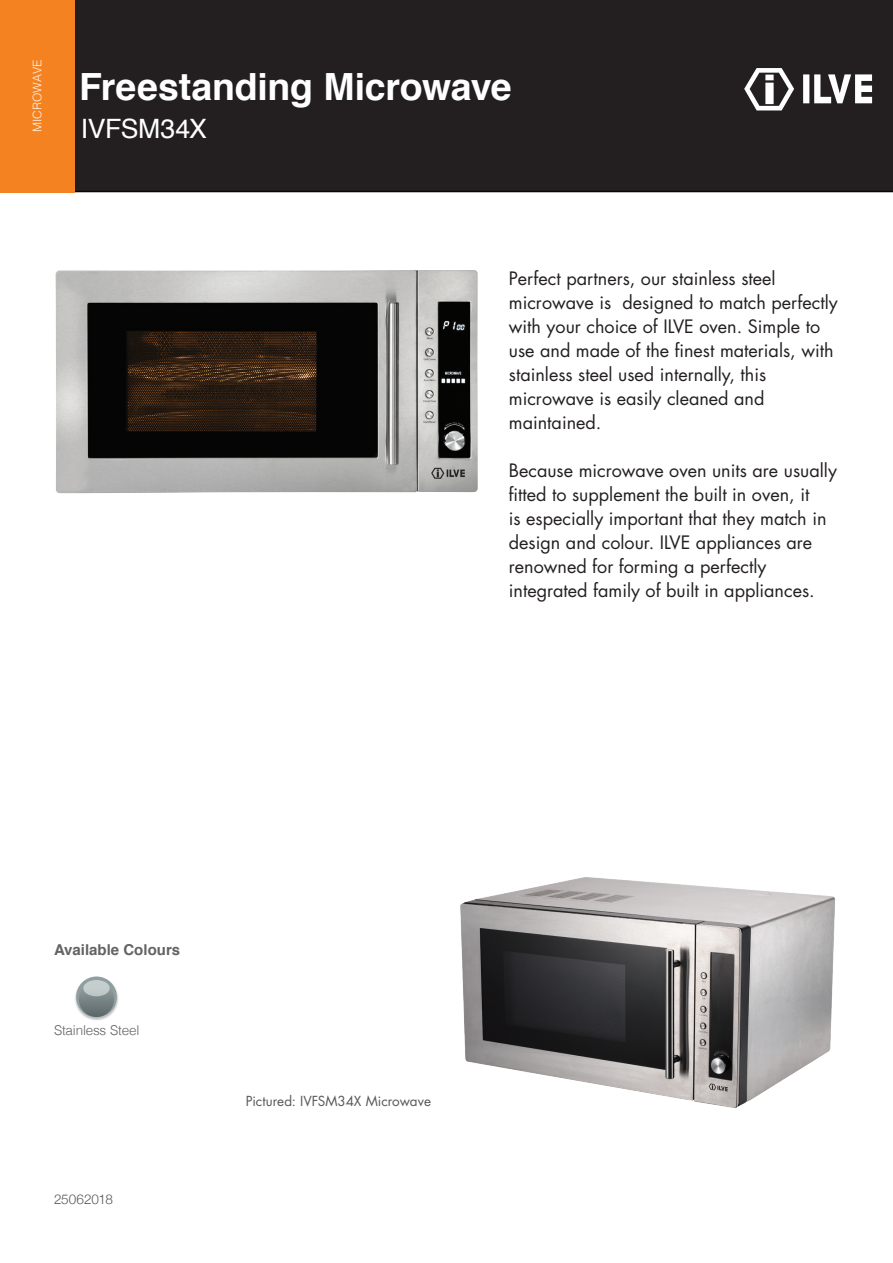
<style>
.page{position:relative;width:893px;height:1263px;background:#fff}
.page>*{position:absolute;margin:0;border:0;box-sizing:border-box;transform-origin:0 0}
.t1{font:700 37.5px "Helvetica";letter-spacing:-.005em;color:#fff}
.t2{font:26.7px "Helvetica";letter-spacing:-.015em;color:#fff}
.t3{font:18px/24px "Futura Std";color:#231f20}
.t4{font:700 15px "Helvetica";color:#636366}
.t5{font:13.5px "Futura Std";color:#57585a}
.t6{font:300 13.5px "Helvetica";letter-spacing:-.015em;color:#636366}
.t7{font:300 13.5px "Helvetica Neue";letter-spacing:-.005em;color:#57585a}
.t8{font:300 12px "Helvetica";color:#fff}
</style>
<div class="page">
<img style="left:460px;top:877px;width:375px;height:231px">
<img style="left:56px;top:270px;width:422px;height:223px">
<div style="left:74px;top:0;width:819px;height:192px;background:#231f20"></div>
<svg style="left:744px;top:68px;width:128px;height:42px"></svg>
<div style="left:0;top:0;width:74px;height:193px;background:#f58220"></div>
<div style="left:74px;top:976px;width:45px;height:45px;background:#231f20;opacity:.3"></div>
<svg style="left:76px;top:976px;width:41px;height:41px"></svg>
<svg style="left:79px;top:982px;width:35px;height:35px"></svg>
<div style="left:83px;top:980px;width:27px;height:16px;background:#c4cccc;border-radius:50%"></div>
<p class="t8" style="left:27px;top:132px;width:74px;rotate:-90deg">MICROWAVE</p>
<h1 class="t1" style="left:79px;top:56px;width:434px">Freestanding Microwave</h1>
<h2 class="t2" style="left:81px;top:108px;width:128px">IVFSM34X</h2>
<p class="t3" style="left:509px;top:266px;width:330px">Perfect partners, our stainless steel microwave is designed to match perfectly with your choice of ILVE oven. Simple to use and made of the finest materials, with stainless steel used internally, this microwave is easily cleaned and maintained.</p>
<p class="t3" style="left:509px;top:458px;width:330px">Because microwave oven units are usually fitted to supplement the built in oven, it<br>is especially important that they match in design and colour. ILVE appliances are renowned for forming a perfectly integrated family of built in appliances.</p>
<p class="t4" style="left:54px;top:937px;width:128px">Available Colours</p>
<p class="t6" style="left:54px;top:1018px;width:87px">Stainless Steel</p>
<p class="t7" style="left:54px;top:1189px;width:60px">25062018</p>
<p class="t5" style="left:246px;top:1092px;width:187px">Pictured: IVFSM34X Microwave</p>
</div>
